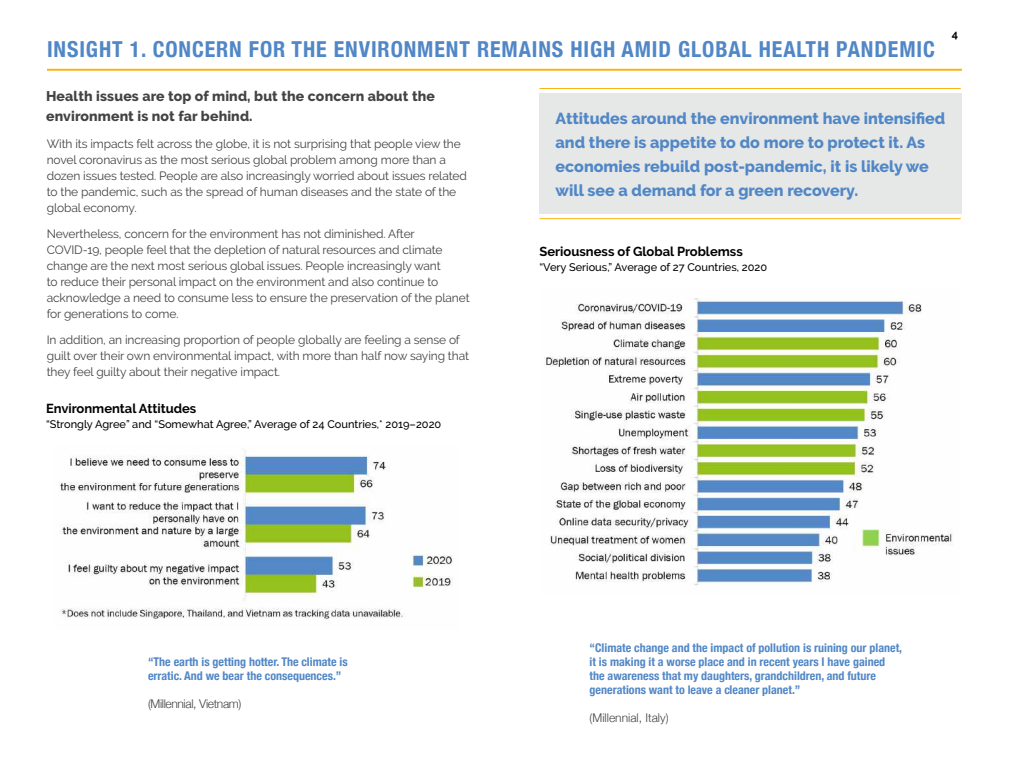
<style>
.page{position:relative;width:1024px;height:768px;background:#fff}
.page>*{position:absolute;margin:0;border:0;box-sizing:border-box;transform-origin:0 0}
.t1{font:700 condensed 22px "Helvetica Neue";letter-spacing:.04em;color:#5187c6}
.t2{font:800 16px/24px "Raleway";color:#5187c6}
.t3{font:800 14px/20px "Raleway";letter-spacing:.01em;color:#434343}
.t4{font:700 13px "Raleway";color:#000}
.t5{font:12px/16px "Raleway";letter-spacing:-.01em;color:#434343}
.t6{font:700 condensed 12px/14px "Helvetica Neue";color:#5187c6}
.t7{font:300 12px "Helvetica Neue";letter-spacing:-.025em;color:#434343}
.t8{font:300 12px "Helvetica Neue";color:#434343}
.t9{font:500 11px "Raleway";color:#000}
.t10{font:700 11px "Raleway";color:#000}
</style>
<div class="page">
<hr style="left:47px;top:69px;width:915px;height:2px;background:#fbb416">
<div style="left:540px;top:94px;width:422px;height:120px;background:#e6e8e8"></div>
<hr style="left:540px;top:88px;width:421px;height:1px;background:#fbb416">
<hr style="left:540px;top:218px;width:421px;height:1px;background:#fbb416">
<img style="left:59px;top:450px;width:394px;height:169px">
<img style="left:546px;top:298px;width:407px;height:287px">
<h1 class="t1" style="left:47px;top:31px;width:889px">INSIGHT 1. CONCERN FOR THE ENVIRONMENT REMAINS HIGH AMID GLOBAL HEALTH PANDEMIC</h1>
<p class="t10" style="left:952px;top:28px;width:8px">4</p>
<p class="t3" style="left:46px;top:86px;width:390px">Health issues are top of mind, but the concern about the environment is not far behind.</p>
<p class="t5" style="left:47px;top:136px;width:422px">With its impacts felt across the globe, it is not surprising that people view the novel coronavirus as the most serious global problem among more than a dozen issues tested. People are also increasingly worried about issues related to the pandemic, such as the spread of human diseases and the state of the global economy.</p>
<p class="t5" style="left:47px;top:226px;width:425px">Nevertheless, concern for the environment has not diminished. After COVID-19, people feel that the depletion of natural resources and climate change are the next most serious global issues. People increasingly want<br>to reduce their personal impact on the environment and also continue to acknowledge a need to consume less to ensure the preservation of the planet for generations to come.</p>
<p class="t5" style="left:47px;top:332px;width:424px">In addition, an increasing proportion of people globally are feeling a sense of guilt over their own environmental impact, with more than half now saying that they feel guilty about their negative impact.</p>
<p class="t4" style="left:46px;top:401px;width:152px">Environmental Attitudes</p>
<p class="t9" style="left:46px;top:418px;width:397px">“Strongly Agree” and “Somewhat Agree,” Average of 24 Countries,* 2019–2020</p>
<h2 class="t2" style="left:556px;top:107px;width:391px">Attitudes around the environment have intensified and there is appetite to do more to protect it. As economies rebuild post-pandemic, it is likely we will see a demand for a green recovery.</h2>
<p class="t4" style="left:540px;top:244px;width:205px">Seriousness of Global Problemss</p>
<p class="t9" style="left:540px;top:261px;width:229px">“Very Serious,” Average of 27 Countries, 2020</p>
<p class="t6" style="left:148px;top:653px;width:201px">“The earth is getting hotter. The climate is erratic. And we bear the consequences.”</p>
<p class="t7" style="left:148px;top:694px;width:95px">(Millennial, Vietnam)</p>
<p class="t6" style="left:590px;top:639px;width:314px">“Climate change and the impact of pollution is ruining our planet, it is making it a worse place and in recent years I have gained the awareness that my daughters, grandchildren, and future generations want to leave a cleaner planet.”</p>
<p class="t8" style="left:590px;top:708px;width:80px">(Millennial, Italy)</p>
</div>
